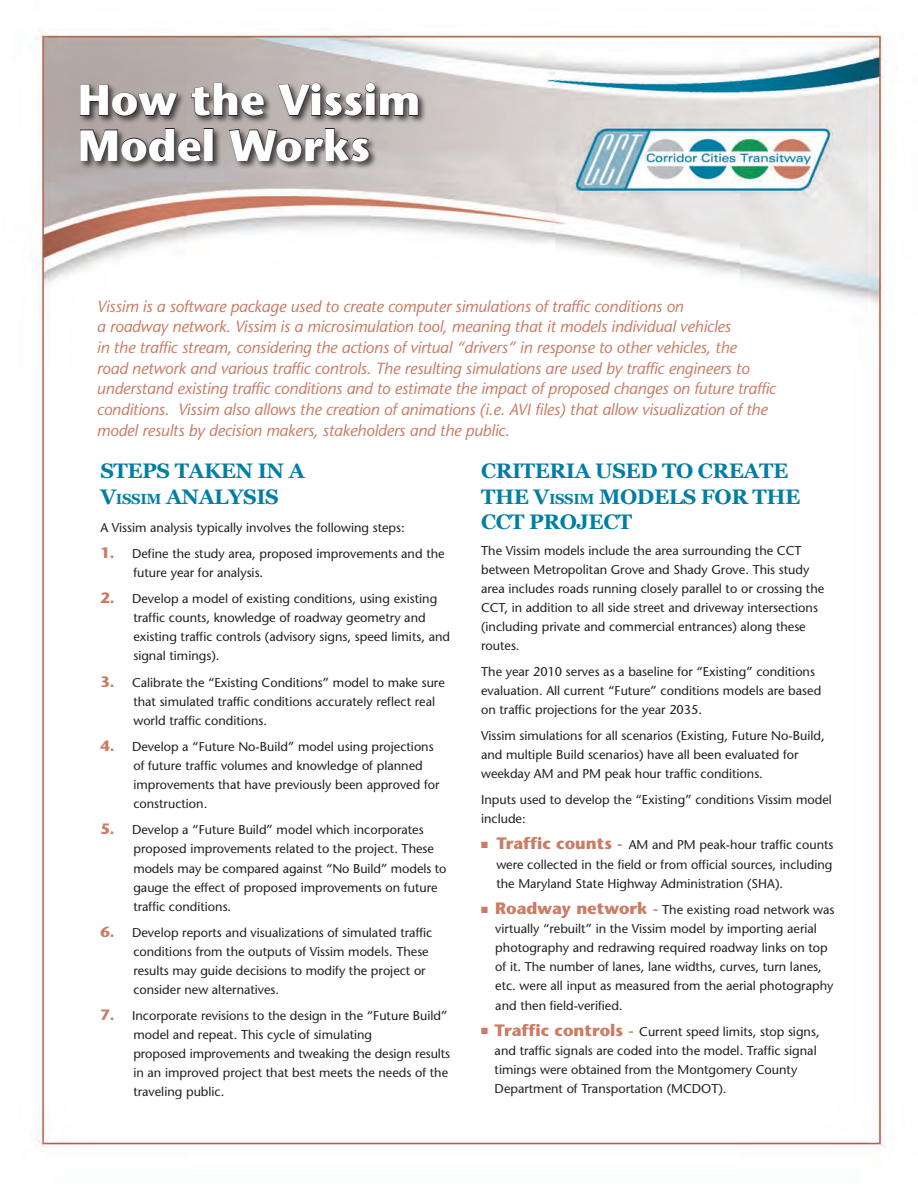
<style>
.page{position:relative;width:918px;height:1188px;background:#fff}
.page>*{position:absolute;margin:0;border:0;box-sizing:border-box;transform-origin:0 0}
.Remline_Heading_1{font:700 43.5px "Stone Sans";color:#fff}
.t1{font:700 21px/25.5px "Georgia";letter-spacing:-.02em;color:#007ea3}
.Copy{font:italic 16.2px/20.7px "Stone Sans";letter-spacing:-.01em;color:#ca7c64}
.t2{font:700 14.7px "Georgia";color:#007ea3}
.Bullets{font:12.75px/19px "Stone Sans";color:#231f20}
.s1{font-size:21px}
.s2{font-size:14.7px}
.s3{font-weight:700;font-size:15px;color:#ca7c64}
.s4{color:#ca7c64}
.s5{font-weight:700;font-size:16.5px;color:#ca7c64}
.s6{color:#cb7c64}
.s7{font-weight:700;font-size:16.5px;color:#cb7c64}
.s8{color:#cc7c63}
.s9{font-weight:700;font-size:16.5px;color:#cc7c63}
</style>
<div class="page">
<img style="left:35px;top:31px;width:850px;height:1117px">
<div style="left:79px;top:82px;width:348px;height:88px;background:#231f20;opacity:.75"></div>
<svg style="left:80px;top:84px;width:98px;height:33px;background:#716968"></svg>
<svg style="left:191px;top:83px;width:74px;height:34px;background:#77706f"></svg>
<svg style="left:278px;top:82px;width:141px;height:35px;background:#7f7978"></svg>
<svg style="left:80px;top:128px;width:122px;height:34px;background:#6f6867"></svg>
<div style="left:204px;top:129px;width:9px;height:32px;border:1px solid #231f20"></div>
<svg style="left:229px;top:128px;width:141px;height:34px;background:#7a7473"></svg>
<p class="Remline_Heading_1" style="left:78px;top:74px;width:344px">How the Vissim</p>
<p class="Remline_Heading_1" style="left:78px;top:119px;width:294px">Model Works</p>
<p class="Copy" style="left:97px;top:296px;width:680px">Vissim is a software package used to create computer simulations of traffic conditions on<br>a roadway network. Vissim is a microsimulation tool, meaning that it models individual vehicles<br>in the traffic stream, considering the actions of virtual “drivers” in response to other vehicles, the<br>road network and various traffic controls. The resulting simulations are used by traffic engineers to understand existing traffic conditions and to estimate the impact of proposed changes on future traffic conditions. Vissim also allows the creation of animations (i.e. AVI files) that allow visualization of the model results by decision makers, stakeholders and the public.</p>
<h2 class="t1" style="left:100px;top:458px;width:206px">STEPS TAKEN IN A</h2>
<h2 class="t2" style="left:100px;top:489px;width:25px"><span class="s1">V</span>ISSI</h2>
<h2 class="t1" style="left:146px;top:484px;width:134px"><span class="s2">M</span> ANALYSIS</h2>
<h2 class="Bullets" style="left:100px;top:518px;width:306px">A Vissim analysis typically involves the following steps:</h2>
<p class="Bullets" style="left:133px;top:544px;width:313px;text-indent:-33px"><span class="s3">1.</span> Define the study area, proposed improvements and the future year for analysis.</p>
<p class="Bullets" style="left:133px;top:589px;width:318px;text-indent:-33px"><span class="s3">2.</span> Develop a model of existing conditions, using existing traffic counts, knowledge of roadway geometry and existing traffic controls (advisory signs, speed limits, and signal timings).</p>
<p class="Bullets" style="left:133px;top:673px;width:313px;text-indent:-33px"><span class="s3">3.</span> Calibrate the “Existing Conditions” model to make sure that simulated traffic conditions accurately reflect real world traffic conditions.</p>
<p class="Bullets" style="left:133px;top:737px;width:308px;text-indent:-33px"><span class="s3">4.</span> Develop a “Future No-Build” model using projections of future traffic volumes and knowledge of planned improvements that have previously been approved for construction.</p>
<p class="Bullets" style="left:133px;top:820px;width:315px;text-indent:-33px"><span class="s3">5.</span> Develop a “Future Build” model which incorporates proposed improvements related to the project. These models may be compared against “No Build” models to gauge the effect of proposed improvements on future traffic conditions.</p>
<p class="Bullets" style="left:133px;top:923px;width:300px;text-indent:-33px"><span class="s3">6.</span> Develop reports and visualizations of simulated traffic conditions from the outputs of Vissim models. These results may guide decisions to modify the project or consider new alternatives.</p>
<p class="Bullets" style="left:133px;top:1006px;width:318px;text-indent:-33px"><span class="s3">7.</span> Incorporate revisions to the design in the “Future Build” model and repeat. This cycle of simulating<br>proposed improvements and tweaking the design results in an improved project that best meets the needs of the traveling public.</p>
<h2 class="t1" style="left:481px;top:458px;width:309px">CRITERIA USED TO CREATE<br>THE V<span class="s2">ISSI</span></h2>
<h2 class="t1" style="left:481px;top:484px;width:321px;text-indent:98px"><span class="s2">M</span> MODELS FOR THE<br>CCT PROJECT</h2>
<p class="Bullets" style="left:481px;top:541px;width:345px">The Vissim models include the area surrounding the CCT between Metropolitan Grove and Shady Grove. This study area includes roads running closely parallel to or crossing the CCT, in addition to all side street and driveway intersections (including private and commercial entrances) along these routes.</p>
<p class="Bullets" style="left:481px;top:662px;width:342px">The year 2010 serves as a baseline for “Existing” conditions evaluation. All current “Future” conditions models are based on traffic projections for the year 2035.</p>
<p class="Bullets" style="left:481px;top:726px;width:345px">Vissim simulations for all scenarios (Existing, Future No-Build, and multiple Build scenarios) have all been evaluated for weekday AM and PM peak hour traffic conditions.</p>
<p class="Bullets" style="left:481px;top:790px;width:352px;line-height:19.5px">Inputs used to develop the “Existing” conditions Vissim model include:</p>
<p class="Bullets" style="left:496px;top:835px;width:339px;text-align:justify;text-indent:-15px"><span class="s4">■</span> <span class="s5">Traffic counts -</span> AM and PM peak-hour traffic counts were collected in the field or from official sources, including the Maryland State Highway Administration (SHA).</p>
<p class="Bullets" style="left:495px;top:900px;width:341px;text-indent:-14px"><span class="s6">■</span> <span class="s7">Roadway network -</span> The existing road network was virtually “rebuilt” in the Vissim model by importing aerial photography and redrawing required roadway links on top of it. The number of lanes, lane widths, curves, turn lanes, etc. were all input as measured from the aerial photography and then field-verified.</p>
<p class="Bullets" style="left:495px;top:1022px;width:327px;text-indent:-14px"><span class="s8">■</span> <span class="s9">Traffic controls -</span> Current speed limits, stop signs, and traffic signals are coded into the model. Traffic signal timings were obtained from the Montgomery County Department of Transportation (MCDOT).</p>
</div>
